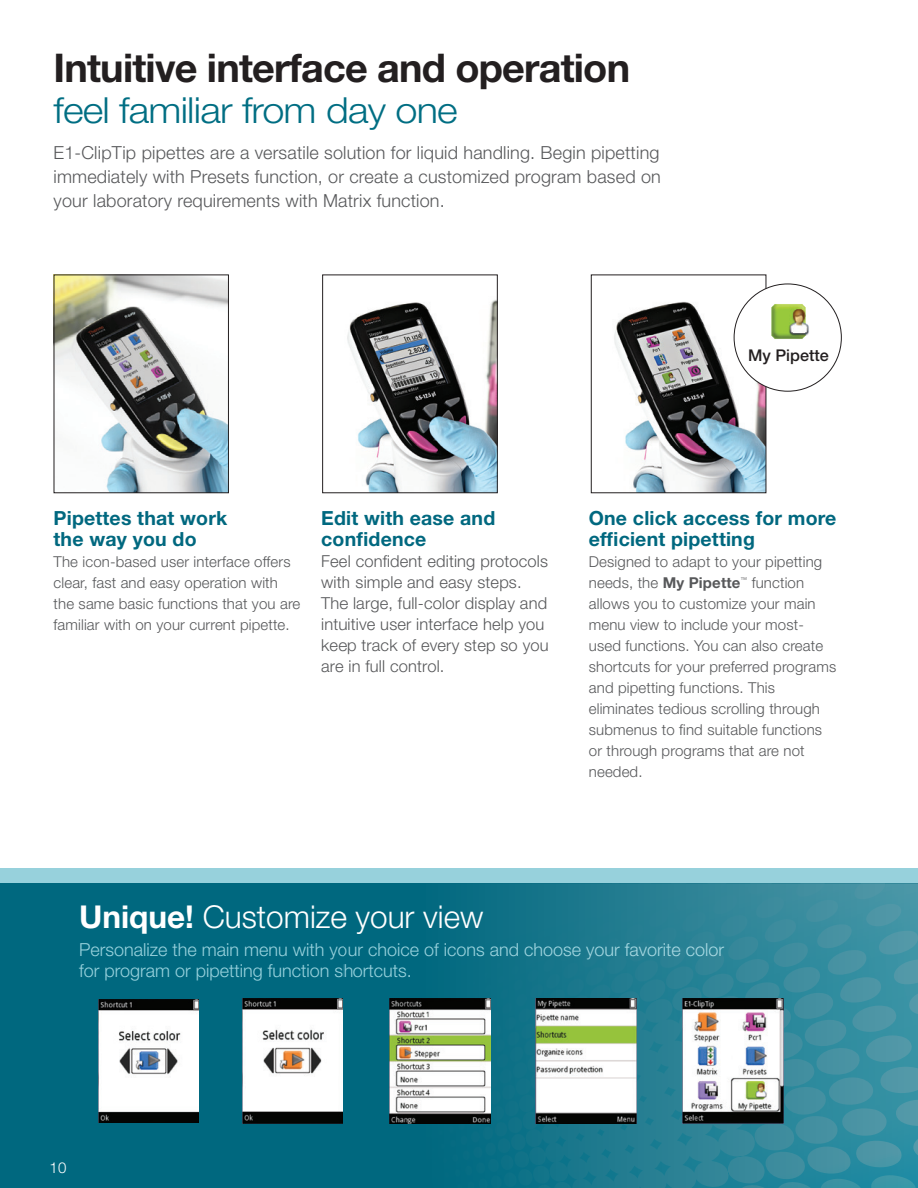
<style>
.page{position:relative;width:918px;height:1188px;background:#fff}
.page>*{position:absolute;margin:0;border:0;box-sizing:border-box;transform-origin:0 0}
.body_text{font:700 39.6px "Helvetica Neue LT Std";letter-spacing:-.02em;color:#231f20}
.body_text-2{font:300 36px "Helvetica Neue LT Std";letter-spacing:-.02em;color:#006e83;scale:1.1 1}
.New_body_text{font:300 31.5px "Helvetica Neue LT Std";color:#fff}
.Body_Copy{font:700 19.5px/21px "Helvetica Neue LT Std";letter-spacing:.01em;color:#00687f}
.t1{font:300 18px/24px "Helvetica Neue LT Std";letter-spacing:.01em;color:#57585a;text-align:justify}
.New_body_text-2{font:300 18px/21px "Helvetica Neue LT Std";color:#97d1dc}
.Body_Copy-2{font:300 16.5px/21px "Helvetica Neue LT Std";letter-spacing:.01em;color:#57585a}
.t2{font:500 16.2px "Helvetica Neue LT Std";color:#231f20}
.Body_Copy-3{font:300 15px/21px "Helvetica Neue LT Std";letter-spacing:.01em;color:#57585a}
.Body_Copy-4{font:300 15px "Helvetica Neue LT Std";color:#fff}
.Body_Copy-5{font:300 6.75px "Helvetica Neue LT Std";color:#57585a}
.s1{font-weight:700}
</style>
<div class="page">
<div style="left:0;top:883px;width:918px;height:305px;background:#00687f"></div>
<img style="left:347px;top:300px;width:149px;height:191px">
<div style="left:322px;top:274px;width:176px;height:219px;border:1px solid #231f20"></div>
<img style="left:614px;top:289px;width:150px;height:202px">
<div style="left:591px;top:274px;width:175px;height:219px;border:1px solid #231f20"></div>
<img style="left:56px;top:276px;width:171px;height:215px">
<div style="left:54px;top:274px;width:175px;height:219px;border:1px solid #231f20"></div>
<div style="left:734px;top:284px;width:107px;height:107px;background:#fff;border-radius:50%"></div>
<img style="left:771px;top:304px;width:38px;height:35px">
<div style="left:0;top:869px;width:918px;height:14px;background:#97d1dc"></div>
<img style="left:98px;top:999px;width:101px;height:124px">
<img style="left:242px;top:998px;width:101px;height:125px">
<svg style="left:426px;top:883px;width:492px;height:305px"></svg>
<img style="left:390px;top:998px;width:100px;height:125px">
<img style="left:536px;top:998px;width:101px;height:125px">
<img style="left:683px;top:998px;width:100px;height:125px">
<p class="body_text" style="left:54px;top:43px;width:578px">Intuitive interface and operation</p>
<p class="body_text-2" style="left:54px;top:88px;width:369px">feel familiar from day one</p>
<p class="t1" style="left:54px;top:140px;width:609px">E1-ClipTip pipettes are a versatile solution for liquid handling. Begin pipetting immediately with Presets function, or create a customized program based on your laboratory requirements with Matrix function.</p>
<p class="t2" style="left:748px;top:345px;width:82px">My Pipette</p>
<p class="Body_Copy" style="left:54px;top:507px;width:175px">Pipettes that work the way you do</p>
<p class="Body_Copy-3" style="left:54px;top:551px;width:248px">The icon-based user interface offers clear, fast and easy operation with the same basic functions that you are familiar with on your current pipette.</p>
<p class="Body_Copy" style="left:321px;top:507px;width:176px">Edit with ease and confidence</p>
<p class="Body_Copy-2" style="left:321px;top:551px;width:229px">Feel confident editing protocols with simple and easy steps.<br>The large, full-color display and intuitive user interface help you keep track of every step so you are in full control.</p>
<p class="Body_Copy" style="left:589px;top:507px;width:249px">One click access for more efficient pipetting</p>
<p class="Body_Copy-3" style="left:589px;top:551px;width:235px">Designed to adapt to your pipetting needs, the <span class="s1">My Pipette</span></p>
<p class="Body_Copy-5" style="left:741px;top:576px;width:8px">™</p>
<p class="Body_Copy-3" style="left:589px;top:572px;width:249px;text-indent:163px">function allows you to customize your main menu view to include your most&shy;used functions. You can also create shortcuts for your preferred programs and pipetting functions. This eliminates tedious scrolling through submenus to find suitable functions or through programs that are not needed.</p>
<p class="New_body_text" style="left:79px;top:898px;width:406px"><span class="s1">Unique!</span> Customize your view</p>
<p class="New_body_text-2" style="left:79px;top:939px;width:647px">Personalize the main menu with your choice of icons and choose your favorite color for program or pipetting function shortcuts.</p>
<p class="Body_Copy-4" style="left:50px;top:1159px;width:18px">10</p>
</div>
